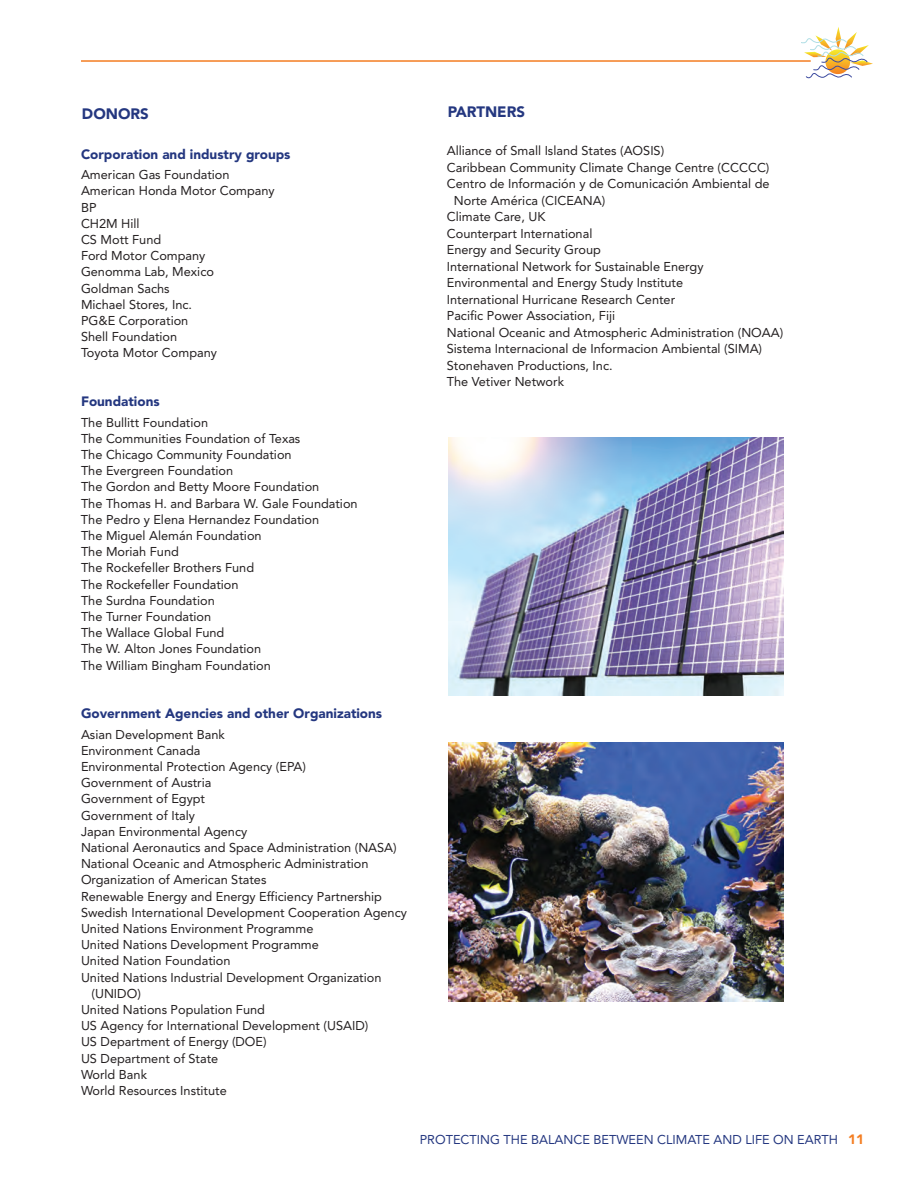
<style>
.page{position:relative;width:918px;height:1188px;background:#fff}
.page>*{position:absolute;margin:0;border:0;box-sizing:border-box;transform-origin:0 0}
.t1{font:900 15px "Avenir";color:#243780}
.t2{font:900 13.5px "Avenir";color:#243780}
.t3{font:12.75px/16.2px "Avenir";color:#231f20}
.t4{font:12.75px "Avenir";color:#243780}
.s1{font-weight:900;font-size:13.5px;color:#f47d21}
</style>
<div class="page">
<img style="left:448px;top:742px;width:335px;height:259px">
<hr style="left:81px;top:60px;width:730px;height:2px;background:#f47d21">
<svg style="left:801px;top:27px;width:72px;height:51px"></svg>
<img style="left:448px;top:437px;width:335px;height:258px">
<p class="t1" style="left:82px;top:108px;width:68px">DONORS</p>
<p class="t2" style="left:81px;top:149px;width:211px">Corporation and industry groups</p>
<p class="t3" style="left:81px;top:168px;width:195px">American Gas Foundation<br>American Honda Motor Company<br>BP<br>CH2M Hill<br>CS Mott Fund<br>Ford Motor Company<br>Genomma Lab, Mexico<br>Goldman Sachs<br>Michael Stores, Inc.<br>PG&amp;E Corporation<br>Shell Foundation<br>Toyota Motor Company</p>
<p class="t2" style="left:81px;top:396px;width:80px">Foundations</p>
<p class="t3" style="left:81px;top:415px;width:278px">The Bullitt Foundation<br>The Communities Foundation of Texas<br>The Chicago Community Foundation<br>The Evergreen Foundation<br>The Gordon and Betty Moore Foundation<br>The Thomas H. and Barbara W. Gale Foundation<br>The Pedro y Elena Hernandez Foundation<br>The Miguel Alemán Foundation<br>The Moriah Fund<br>The Rockefeller Brothers Fund<br>The Rockefeller Foundation<br>The Surdna Foundation<br>The Turner Foundation<br>The Wallace Global Fund<br>The W. Alton Jones Foundation<br>The William Bingham Foundation</p>
<p class="t2" style="left:81px;top:708px;width:303px">Government Agencies and other Organizations</p>
<p class="t3" style="left:81px;top:727px;width:145px">Asian Development Bank</p>
<p class="t3" style="left:81px;top:743px;width:121px">Environment Canada</p>
<p class="t3" style="left:81px;top:760px;width:227px">Environmental Protection Agency (EPA)</p>
<p class="t3" style="left:81px;top:776px;width:132px">Government of Austria</p>
<p class="t3" style="left:81px;top:792px;width:126px">Government of Egypt</p>
<p class="t3" style="left:81px;top:808px;width:115px">Government of Italy</p>
<p class="t3" style="left:81px;top:824px;width:168px">Japan Environmental Agency</p>
<p class="t3" style="left:81px;top:841px;width:317px">National Aeronautics and Space Administration (NASA)</p>
<p class="t3" style="left:81px;top:857px;width:289px">National Oceanic and Atmospheric Administration</p>
<p class="t3" style="left:81px;top:873px;width:187px">Organization of American States</p>
<p class="t3" style="left:81px;top:889px;width:303px">Renewable Energy and Energy Efficiency Partnership</p>
<p class="t3" style="left:81px;top:905px;width:328px">Swedish International Development Cooperation Agency</p>
<p class="t3" style="left:81px;top:922px;width:234px">United Nations Environment Programme</p>
<p class="t3" style="left:81px;top:938px;width:239px">United Nations Development Programme</p>
<p class="t3" style="left:81px;top:954px;width:151px">United Nation Foundation</p>
<p class="t3" style="left:81px;top:970px;width:302px">United Nations Industrial Development Organization</p>
<p class="t3" style="left:92px;top:986px;width:51px">(UNIDO)</p>
<p class="t3" style="left:81px;top:1003px;width:185px">United Nations Population Fund</p>
<p class="t3" style="left:81px;top:1019px;width:289px">US Agency for International Development (USAID)</p>
<p class="t3" style="left:81px;top:1035px;width:187px">US Department of Energy (DOE)</p>
<p class="t3" style="left:81px;top:1051px;width:139px">US Department of State</p>
<p class="t3" style="left:81px;top:1067px;width:68px">World Bank</p>
<p class="t3" style="left:81px;top:1084px;width:147px">World Resources Institute</p>
<p class="t1" style="left:448px;top:105px;width:79px">PARTNERS</p>
<p class="t3" style="left:447px;top:144px;width:219px">Alliance of Small Island States (AOSIS)</p>
<p class="t3" style="left:447px;top:160px;width:324px">Caribbean Community Climate Change Centre (CCCCC)</p>
<p class="t3" style="left:447px;top:177px;width:324px">Centro de Información y de Comunicación Ambiental de</p>
<p class="t3" style="left:454px;top:193px;width:153px">Norte América (CICEANA)</p>
<p class="t3" style="left:447px;top:210px;width:100px">Climate Care, UK</p>
<p class="t3" style="left:447px;top:226px;width:147px">Counterpart International</p>
<p class="t3" style="left:447px;top:243px;width:156px">Energy and Security Group</p>
<p class="t3" style="left:447px;top:259px;width:258px">International Network for Sustainable Energy</p>
<p class="t3" style="left:447px;top:276px;width:238px">Environmental and Energy Study Institute</p>
<p class="t3" style="left:447px;top:292px;width:230px">International Hurricane Research Center</p>
<p class="t3" style="left:447px;top:309px;width:170px">Pacific Power Association, Fiji</p>
<p class="t3" style="left:447px;top:325px;width:338px">National Oceanic and Atmospheric Administration (NOAA)</p>
<p class="t3" style="left:447px;top:342px;width:317px">Sistema Internacional de Informacion Ambiental (SIMA)</p>
<p class="t3" style="left:447px;top:358px;width:167px">Stonehaven Productions, Inc.</p>
<p class="t3" style="left:447px;top:375px;width:119px">The Vetiver Network</p>
<p class="t4" style="left:420px;top:1135px;width:446px">PROTECTING THE BALANCE BETWEEN CLIMATE AND LIFE ON EARTH <span class="s1">11</span></p>
</div>
